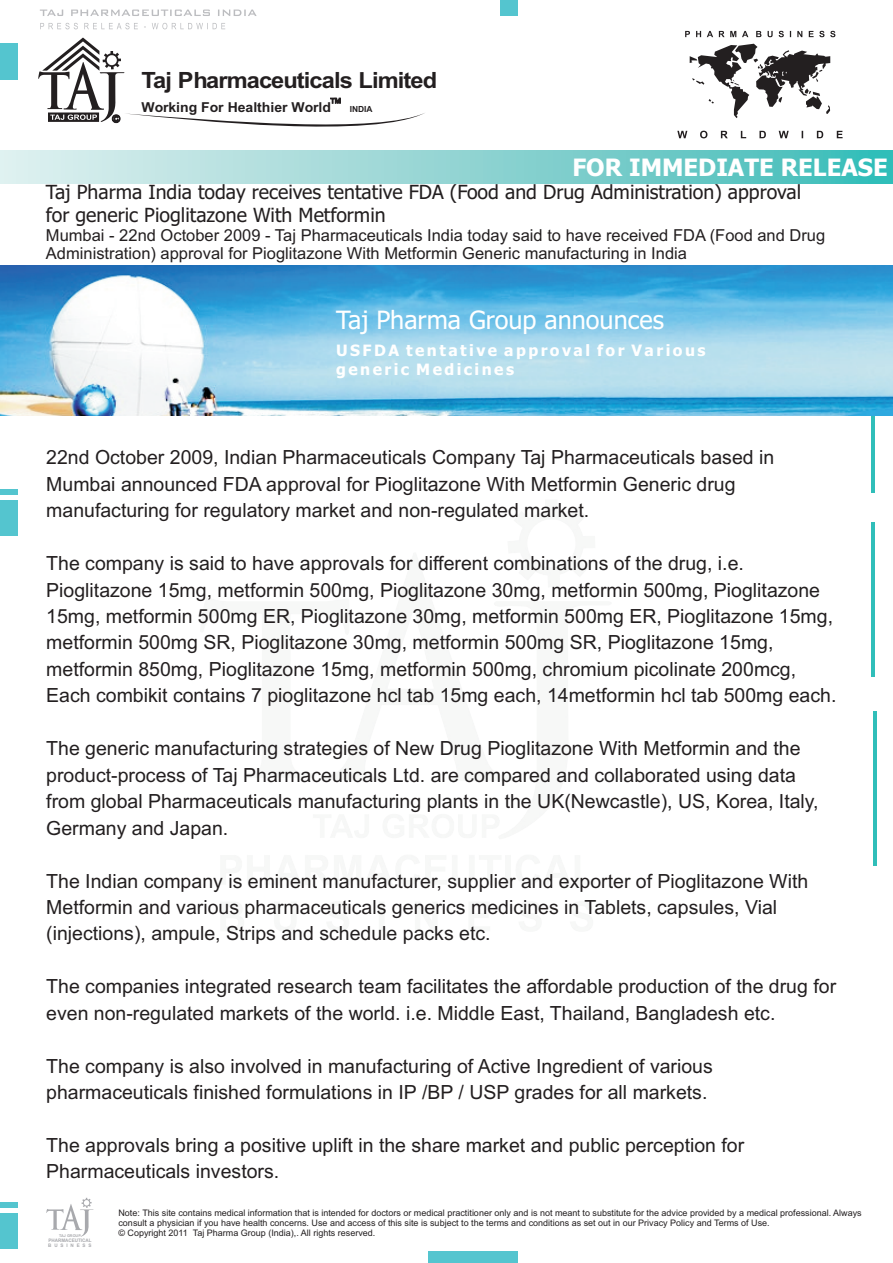
<style>
.page{position:relative;width:893px;height:1263px;background:#fff}
.page>*{position:absolute;margin:0;border:0;box-sizing:border-box;transform-origin:0 0}
.t1{font:25.2px "Tahoma";color:#fff}
.t2{font:700 24px "Tahoma";color:#fff}
.t3{font:700 22.35px "Arial";letter-spacing:-.04em;color:#231f20;scale:1.05 1}
.t4{font:19.5px/26.4px "Arial";color:#231f20}
.t5{font:19.5px/23.5px "Tahoma";color:#231f20}
.t6{font:16.5px/18.5px "Arial";color:#231f20}
.t7{font:700 15.6px/18.9px "Tahoma";letter-spacing:.155em;color:#fff}
.t8{font:700 13.65px "Arial";color:#231f20}
.t9{font:9px/10.1px "Arial";color:#231f20}
.t10{font:700 8.4px "Arial";color:#231f20}
.t11{font:700 4.8px/5.4px "Arial";color:#a8a9ad;scale:.96 1}
.t12{font:700 3.75px "Arial";color:#a8a9ad}
</style>
<div class="page">
<hr style="left:871px;top:338px;width:4px;height:155px;background:#30beb9">
<svg style="left:40px;top:10px;width:217px;height:6px"></svg>
<svg style="left:40px;top:23px;width:185px;height:6px"></svg>
<img style="left:0;top:151px;width:893px;height:32px">
<svg style="left:690px;top:44px;width:140px;height:74px"></svg>
<svg style="left:677px;top:131px;width:166px;height:7px"></svg>
<svg style="left:685px;top:31px;width:150px;height:6px"></svg>
<div style="left:500px;top:0;width:18px;height:16px;background:#54c5cf"></div>
<div style="left:428px;top:1250px;width:90px;height:13px;background:#54c5cf"></div>
<svg style="left:38px;top:38px;width:387px;height:89px"></svg>
<div style="left:0;top:43px;width:17px;height:37px;background:#54c5cf"></div>
<div style="left:0;top:489px;width:17px;height:5px;background:#54c5cf"></div>
<div style="left:0;top:500px;width:17px;height:36px;background:#54c5cf"></div>
<img style="left:0;top:265px;width:893px;height:151px">
<hr style="left:871px;top:522px;width:4px;height:155px;background:#30beb9">
<hr style="left:873px;top:711px;width:3px;height:155px;background:#30beb9">
<svg style="left:46px;top:1198px;width:48px;height:39px"></svg>
<div style="left:0;top:1202px;width:18px;height:5px;background:#54c5cf"></div>
<div style="left:0;top:1214px;width:18px;height:35px;background:#54c5cf"></div>
<p class="t3" style="left:142px;top:72px;width:283px">Taj Pharmaceuticals Limited</p>
<p class="t8" style="left:142px;top:102px;width:191px">Working For Healthier World</p>
<p class="t10" style="left:350px;top:106px;width:24px">INDIA</p>
<p class="t2" style="left:572px;top:157px;width:317px">FOR IMMEDIATE RELEASE</p>
<p class="t5" style="left:46px;top:181px;width:757px">Taj Pharma India today receives tentative FDA (Food and Drug Administration) approval for generic Pioglitazone With Metformin</p>
<p class="t6" style="left:46px;top:227px;width:781px">Mumbai - 22nd October 2009 - Taj Pharmaceuticals India today said to have received FDA (Food and Drug<br>Administration) approval for Pioglitazone With Metformin Generic manufacturing in India</p>
<p class="t1" style="left:336px;top:310px;width:329px">Taj Pharma Group announces</p>
<p class="t7" style="left:336px;top:342px;width:371px">USFDA tentative approval for Various generic Medicines</p>
<p class="t4" style="left:46px;top:446px;width:730px">22nd October 2009, Indian Pharmaceuticals Company Taj Pharmaceuticals based in<br>Mumbai announced FDA approval for Pioglitazone With Metformin Generic drug manufacturing for regulatory market and non-regulated market.</p>
<p class="t4" style="left:46px;top:552px;width:792px">The company is said to have approvals for different combinations of the drug, i.e.<br>Pioglitazone 15mg, metformin 500mg, Pioglitazone 30mg, metformin 500mg, Pioglitazone 15mg, metformin 500mg ER, Pioglitazone 30mg, metformin 500mg ER, Pioglitazone 15mg, metformin 500mg SR, Pioglitazone 30mg, metformin 500mg SR, Pioglitazone 15mg, metformin 850mg, Pioglitazone 15mg, metformin 500mg, chromium picolinate 200mcg, Each combikit contains 7 pioglitazone hcl tab 15mg each, 14metformin hcl tab 500mg each.</p>
<p class="t4" style="left:46px;top:737px;width:774px">The generic manufacturing strategies of New Drug Pioglitazone With Metformin and the product-process of Taj Pharmaceuticals Ltd. are compared and collaborated using data from global Pharmaceuticals manufacturing plants in the UK(Newcastle), US, Korea, Italy, Germany and Japan.</p>
<p class="t4" style="left:46px;top:869px;width:763px">The Indian company is eminent manufacturer, supplier and exporter of Pioglitazone With<br>Metformin and various pharmaceuticals generics medicines in Tablets, capsules, Vial (injections), ampule, Strips and schedule packs etc.</p>
<p class="t4" style="left:46px;top:975px;width:791px">The companies integrated research team facilitates the affordable production of the drug for even non-regulated markets of the world. i.e. Middle East, Thailand, Bangladesh etc.</p>
<p class="t4" style="left:46px;top:1054px;width:668px">The company is also involved in manufacturing of Active Ingredient of various pharmaceuticals finished formulations in IP /BP / USP grades for all markets.</p>
<p class="t4" style="left:46px;top:1134px;width:699px">The approvals bring a positive uplift in the share market and public perception for<br>Pharmaceuticals investors.</p>
<p class="t9" style="left:118px;top:1209px;width:745px">Note: This site contains medical information that is intended for doctors or medical practitioner only and is not meant to substitute for the advice provided by a medical professional. Always consult a physician if you have health concerns. Use and access of this site is subject to the terms and conditions as set out in our Privacy Policy and Terms of Use.</p>
<p class="t12" style="left:59px;top:1234px;width:23px">TAJ GROUP</p>
<p class="t9" style="left:118px;top:1229px;width:258px">© Copyright 2011 Taj Pharma Group (India),. All rights reserved.</p>
<p class="t11" style="left:48px;top:1238px;width:47px">PHARMACEUTICAL<br>B U S I N E S S</p>
</div>
